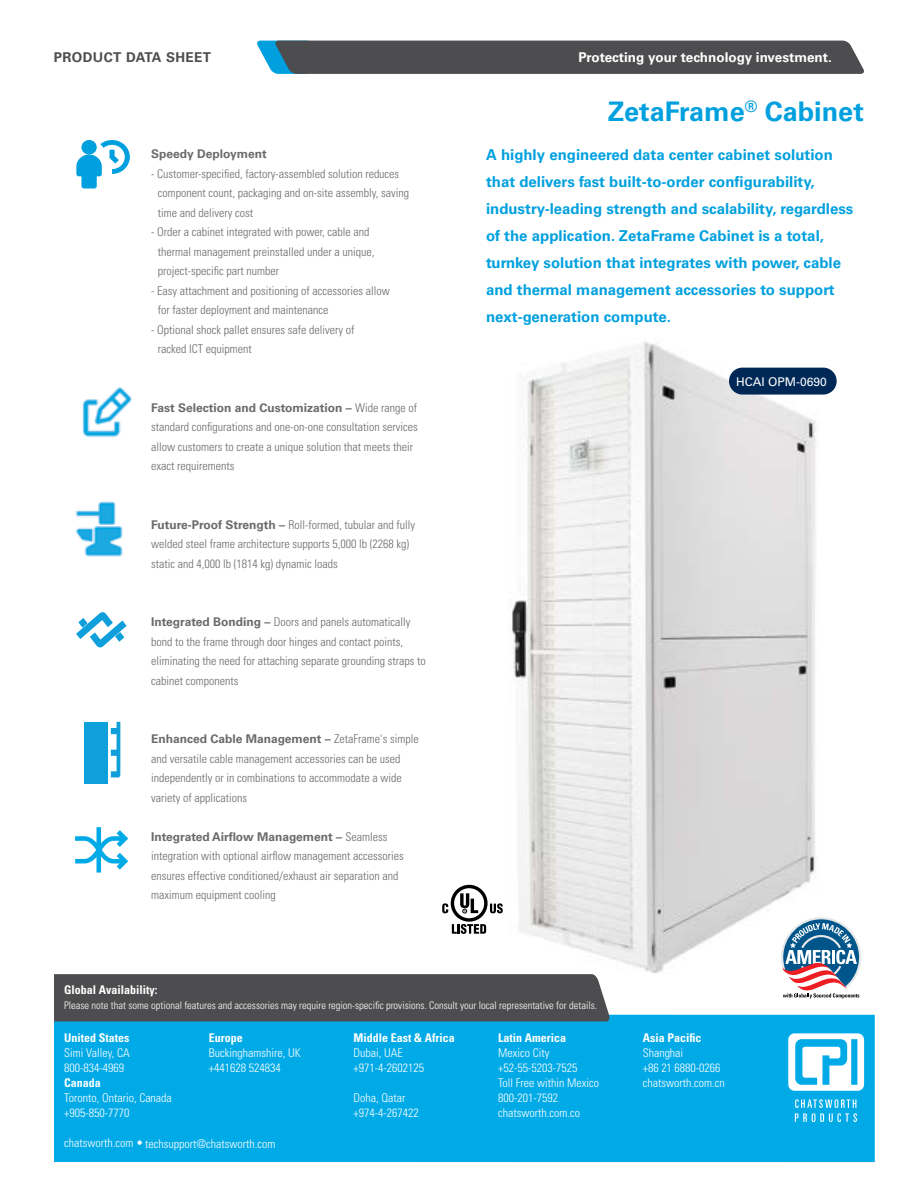
<style>
.page{position:relative;width:918px;height:1188px;background:#fff}
.page>*{position:absolute;margin:0;border:0;box-sizing:border-box;transform-origin:0 0}
.t1{font:700 27px "Univers LT Std";color:#00a0df}
.t2{font:700 15px/27px "Univers LT Std";color:#00a0df}
.t3{font:700 13.5px "Univers LT Std";color:#fff}
.t4{font:700 13.5px "Univers LT Std";letter-spacing:.03em;color:#4d4d4f}
.t5{font:300 condensed 12px/19.5px "Univers LT Std";color:#696a6c}
.t6{font:300 condensed 12px/15px "Univers LT Std";color:#fff}
.t7{font:700 condensed 12px "Univers LT Std";color:#fff}
.t8{font:700 12px "Univers LT Std";color:#696a6c}
.t9{font:12px "Univers LT Std";color:#fff}
.t10{font:300 condensed 10.5px "Univers LT Std";color:#fff}
.s1{font-weight:700;font-stretch:normal}
</style>
<div class="page">
<svg style="left:257px;top:41px;width:607px;height:33px;background:#4f5458"></svg>
<div style="left:54px;top:1015px;width:821px;height:147px;background:#00aae7"></div>
<svg style="left:795px;top:1099px;width:62px;height:23px"></svg>
<svg style="left:788px;top:1033px;width:76px;height:58px"></svg>
<img style="left:486px;top:341px;width:350px;height:633px">
<div style="left:54px;top:974px;width:556px;height:47px;background:#4d4d4f"></div>
<img style="left:59px;top:492px;width:81px;height:81px;border-radius:40px">
<img style="left:82px;top:387px;width:50px;height:51px">
<svg style="left:76px;top:140px;width:54px;height:48px"></svg>
<div style="left:84px;top:722px;width:24px;height:62px;background:#0f9fda"></div>
<svg style="left:111px;top:722px;width:9px;height:55px"></svg>
<svg style="left:76px;top:612px;width:51px;height:36px"></svg>
<svg style="left:75px;top:827px;width:53px;height:46px"></svg>
<svg style="left:781px;top:917px;width:80px;height:82px"></svg>
<svg style="left:452px;top:924px;width:34px;height:10px"></svg>
<svg style="left:490px;top:903px;width:13px;height:10px"></svg>
<svg style="left:451px;top:885px;width:37px;height:37px"></svg>
<div style="left:454px;top:888px;width:30px;height:30px;background:#fff;border-radius:50%"></div>
<svg style="left:460px;top:893px;width:18px;height:20px"></svg>
<svg style="left:442px;top:903px;width:6px;height:10px"></svg>
<div style="left:730px;top:368px;width:106px;height:26px;background:#002856;border-radius:13px"></div>
<div style="left:729px;top:368px;width:108px;height:27px;border:2px solid #002856;border-radius:13px"></div>
<p class="t4" style="left:54px;top:49px;width:159px">PRODUCT DATA SHEET</p>
<p class="t3" style="left:578px;top:49px;width:255px">Protecting your technology investment.</p>
<p class="t8" style="left:151px;top:147px;width:117px">Speedy Deployment</p>
<p class="t5" style="left:158px;top:164px;width:253px;text-indent:-7px">- Customer-specified, factory-assembled solution reduces component count, packaging and on-site assembly, saving time and delivery cost</p>
<p class="t5" style="left:158px;top:223px;width:218px;text-indent:-7px">- Order a cabinet integrated with power, cable and thermal management preinstalled under a unique, project-specific part number</p>
<p class="t5" style="left:158px;top:281px;width:233px;text-indent:-7px">- Easy attachment and positioning of accessories allow for faster deployment and maintenance</p>
<p class="t5" style="left:158px;top:320px;width:198px;text-indent:-7px">- Optional shock pallet ensures safe delivery of racked ICT equipment</p>
<p class="t5" style="left:151px;top:398px;width:268px"><span class="s1">Fast Selection and Customization –</span> Wide range of standard configurations and one-on-one consultation services allow customers to create a unique solution that meets their exact requirements</p>
<p class="t5" style="left:151px;top:515px;width:265px"><span class="s1">Future-Proof Strength –</span> Roll-formed, tubular and fully welded steel frame architecture supports 5,000 lb (2268 kg) static and 4,000 lb (1814 kg) dynamic loads</p>
<p class="t5" style="left:151px;top:613px;width:276px"><span class="s1">Integrated Bonding –</span> Doors and panels automatically bond to the frame through door hinges and contact points, eliminating the need for attaching separate grounding straps to cabinet components</p>
<p class="t5" style="left:151px;top:730px;width:269px"><span class="s1">Enhanced Cable Management –</span> ZetaFrame's simple and versatile cable management accessories can be used independently or in combinations to accommodate a wide variety of applications</p>
<p class="t5" style="left:151px;top:827px;width:254px"><span class="s1">Integrated Airflow Management –</span> Seamless integration with optional airflow management accessories ensures effective conditioned/exhaust air separation and maximum equipment cooling</p>
<h1 class="t1" style="left:608px;top:95px;width:258px">ZetaFrame<sup>®</sup> Cabinet</h1>
<p class="t2" style="left:486px;top:141px;width:369px">A highly engineered data center cabinet solution that delivers fast built-to-order configurability, industry-leading strength and scalability, regardless of the application. ZetaFrame Cabinet is a total, turnkey solution that integrates with power, cable and thermal management accessories to support next-generation compute.</p>
<p class="t9" style="left:736px;top:375px;width:92px">HCAI OPM-0690</p>
<p class="t7" style="left:64px;top:983px;width:95px">Global Availability:</p>
<p class="t10" style="left:64px;top:999px;width:534px">Please note that some optional features and accessories may require region-specific provisions. Consult your local representative for details.</p>
<p class="t7" style="left:64px;top:1030px;width:67px">United States</p>
<p class="t6" style="left:64px;top:1045px;width:67px">Simi Valley, CA<br>800-834-4969</p>
<p class="t7" style="left:64px;top:1075px;width:38px">Canada</p>
<p class="t6" style="left:64px;top:1090px;width:109px">Toronto, Ontario, Canada +905-850-7770</p>
<p class="t7" style="left:209px;top:1030px;width:35px">Europe</p>
<p class="t6" style="left:209px;top:1045px;width:93px">Buckinghamshire, UK +441628 524834</p>
<p class="t6" style="left:64px;top:1136px;width:213px">chatsworth.com •techsupport@chatsworth.com</p>
<p class="t7" style="left:353px;top:1030px;width:103px">Middle East &amp; Africa</p>
<p class="t6" style="left:353px;top:1045px;width:72px">Dubai, UAE +971-4-2602125</p>
<p class="t6" style="left:353px;top:1090px;width:67px">Doha, Qatar +974-4-267422</p>
<p class="t7" style="left:498px;top:1030px;width:69px">Latin America</p>
<p class="t6" style="left:498px;top:1045px;width:103px">Mexico City +52-55-5203-7525<br>Toll Free within Mexico<br>800-201-7592 chatsworth.com.co</p>
<p class="t7" style="left:643px;top:1030px;width:60px">Asia Pacific</p>
<p class="t6" style="left:643px;top:1045px;width:83px">Shanghai<br>+86 21 6880-0266 chatsworth.com.cn</p>
</div>
